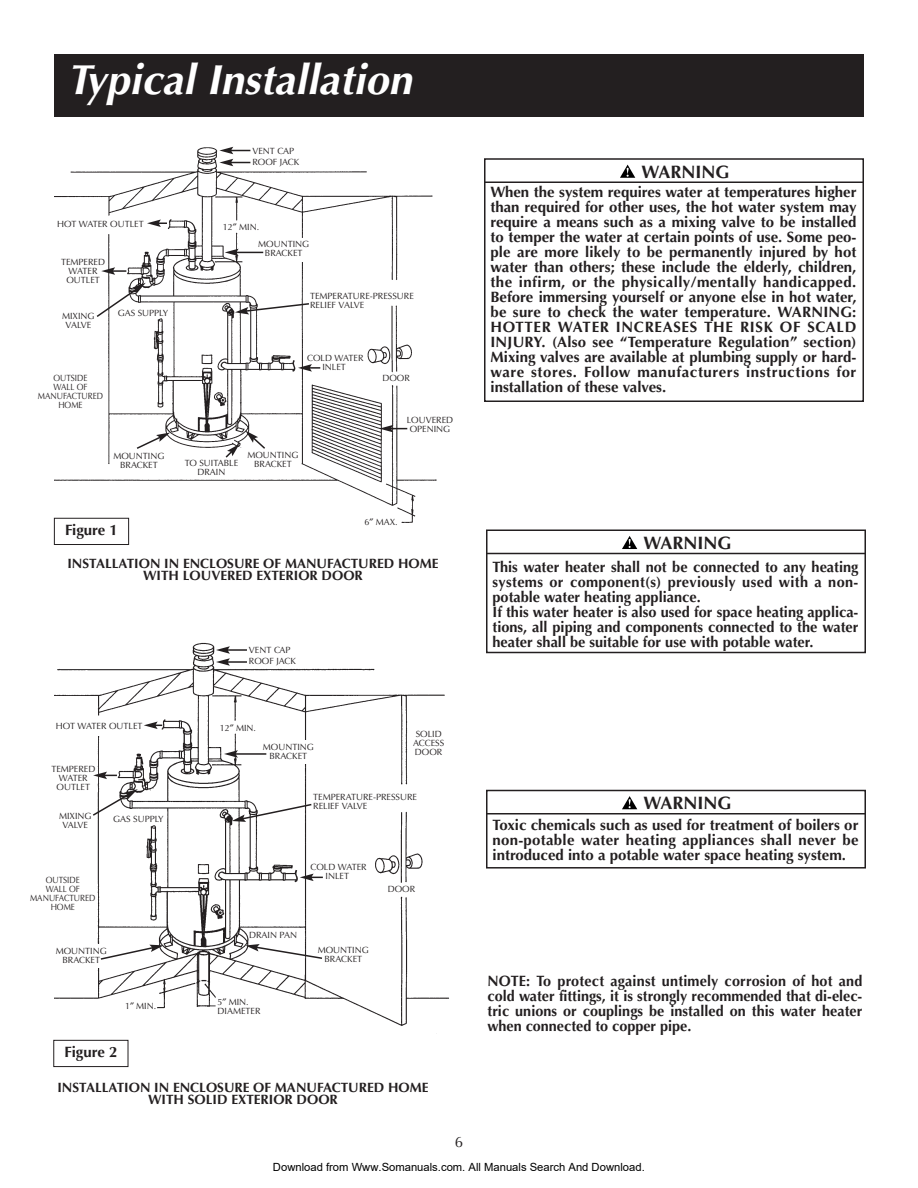
<style>
.page{position:relative;width:918px;height:1188px;background:#fff}
.page>*{position:absolute;margin:0;border:0;box-sizing:border-box;transform-origin:0 0}
.t1{font:italic 700 42px "Optima";color:#fff}
.t2{font:700 18px "Optima";color:#231f20}
.t3{font:700 15px/15px "Optima";color:#231f20;text-align:justify}
.t4{font:700 15px/15px "Optima";color:#231f20;text-align:justify;scale:.96 1}
.t5{font:15px "Optima";color:#231f20}
.t6{font:700 13.5px/12px "Optima";color:#231f20;text-align:center}
.t7{font:11.25px "Arial";color:#000}
.t8{font:9px/9px "Optima";color:#231f20;text-align:center}
.t9{font:9px/9px "Optima";color:#231f20;text-align:center;scale:.9 1}
</style>
<div class="page">
<div style="left:54px;top:54px;width:810px;height:62px;background:#231f20"></div>
<img style="left:54px;top:146px;width:383px;height:383px">
<img style="left:54px;top:642px;width:395px;height:392px">
<div style="left:55px;top:216px;width:91px;height:18px;background:#fff"></div>
<div style="left:256px;top:238px;width:55px;height:24px;background:#fff"></div>
<svg style="left:147px;top:219px;width:20px;height:8px"></svg>
<svg style="left:298px;top:364px;width:22px;height:8px"></svg>
<svg style="left:101px;top:267px;width:25px;height:8px"></svg>
<svg style="left:95px;top:283px;width:51px;height:36px"></svg>
<svg style="left:225px;top:249px;width:38px;height:7px"></svg>
<svg style="left:235px;top:302px;width:76px;height:12px"></svg>
<div style="left:54px;top:518px;width:75px;height:27px;background:#fff"></div>
<div style="left:54px;top:518px;width:75px;height:27px;border:1px solid #231f20"></div>
<div style="left:53px;top:1040px;width:75px;height:27px;border:1px solid #231f20"></div>
<div style="left:54px;top:718px;width:90px;height:18px;background:#fff"></div>
<div style="left:261px;top:740px;width:55px;height:24px;background:#fff"></div>
<div style="left:410px;top:726px;width:38px;height:34px;background:#fff"></div>
<svg style="left:144px;top:722px;width:18px;height:7px"></svg>
<svg style="left:300px;top:874px;width:23px;height:7px"></svg>
<svg style="left:93px;top:772px;width:24px;height:7px"></svg>
<svg style="left:91px;top:789px;width:47px;height:28px"></svg>
<hr style="left:227px;top:649px;width:20px;height:2px;background:#231f20">
<hr style="left:227px;top:661px;width:20px;height:2px;background:#231f20">
<svg style="left:216px;top:646px;width:14px;height:20px"></svg>
<hr style="left:235px;top:753px;width:31px;height:2px;background:#231f20">
<svg style="left:224px;top:750px;width:14px;height:8px"></svg>
<div style="left:316px;top:943px;width:55px;height:24px;background:#fff"></div>
<svg style="left:245px;top:944px;width:77px;height:16px"></svg>
<svg style="left:232px;top:803px;width:81px;height:19px"></svg>
<svg style="left:219px;top:147px;width:31px;height:19px"></svg>
<div style="left:54px;top:945px;width:55px;height:23px;background:#fff"></div>
<svg style="left:100px;top:945px;width:64px;height:16px"></svg>
<svg style="left:135px;top:432px;width:35px;height:18px"></svg>
<svg style="left:224px;top:431px;width:43px;height:28px"></svg>
<svg style="left:379px;top:425px;width:28px;height:7px"></svg>
<svg style="left:620px;top:165px;width:15px;height:13px"></svg>
<div style="left:484px;top:158px;width:380px;height:244px;border:2px solid #231f20"></div>
<hr style="left:485px;top:182px;width:379px;height:1px;background:#231f20">
<svg style="left:622px;top:536px;width:15px;height:13px"></svg>
<div style="left:486px;top:530px;width:380px;height:123px;border:2px solid #231f20"></div>
<hr style="left:487px;top:553px;width:379px;height:1px;background:#231f20">
<svg style="left:622px;top:796px;width:15px;height:13px"></svg>
<div style="left:486px;top:790px;width:380px;height:79px;border:2px solid #231f20"></div>
<hr style="left:487px;top:813px;width:379px;height:1px;background:#231f20">
<svg style="left:130px;top:1002px;width:4px;height:3px"></svg>
<svg style="left:233px;top:223px;width:4px;height:3px"></svg>
<svg style="left:230px;top:724px;width:4px;height:3px"></svg>
<h1 class="t1" style="left:67px;top:63px;width:346px">Typical Installation</h1>
<p class="t8" style="left:252px;top:146px;width:49px;line-height:11.2px;text-align:left">VENT CAP<br>ROOF JACK</p>
<p class="t8" style="left:57px;top:220px;width:88px">HOT WATER OUTLET</p>
<p class="t8" style="left:61px;top:258px;width:46px">TEMPERED<br>WATER<br>OUTLET</p>
<p class="t8" style="left:62px;top:312px;width:34px">MIXING<br>VALVE</p>
<p class="t8" style="left:118px;top:310px;width:52px">GAS SUPPLY</p>
<p class="t9" style="left:38px;top:375px;width:74px">OUTSIDE<br>WALL OF<br>MANUFACTURED<br>HOME</p>
<p class="t8" style="left:113px;top:453px;width:52px">MOUNTING<br>BRACKET</p>
<p class="t8" style="left:223px;top:224px;width:38px">12 MIN.</p>
<p class="t8" style="left:258px;top:241px;width:52px">MOUNTING<br>BRACKET</p>
<p class="t8" style="left:310px;top:292px;width:105px;text-align:left">TEMPERATURE-PRESSURE<br>RELIEF VALVE</p>
<p class="t8" style="left:307px;top:355px;width:58px">COLD WATER<br>INLET</p>
<p class="t8" style="left:185px;top:459px;width:55px">TO SUITABLE<br>DRAIN</p>
<p class="t8" style="left:247px;top:451px;width:52px">MOUNTING<br>BRACKET</p>
<p class="t8" style="left:382px;top:375px;width:29px">DOOR</p>
<p class="t8" style="left:407px;top:416px;width:48px">LOUVERED<br>OPENING</p>
<p class="t3" style="left:65px;top:524px;width:54px">Figure 1</p>
<p class="t8" style="left:365px;top:519px;width:35px">6 MAX.</p>
<p class="t6" style="left:67px;top:559px;width:373px">INSTALLATION IN ENCLOSURE OF MANUFACTURED HOME<br>WITH LOUVERED EXTERIOR DOOR</p>
<p class="t8" style="left:56px;top:723px;width:88px">HOT WATER OUTLET</p>
<p class="t8" style="left:51px;top:765px;width:46px">TEMPERED<br>WATER<br>OUTLET</p>
<p class="t8" style="left:59px;top:813px;width:34px">MIXING<br>VALVE</p>
<p class="t8" style="left:113px;top:815px;width:52px">GAS SUPPLY</p>
<p class="t9" style="left:30px;top:876px;width:74px">OUTSIDE<br>WALL OF<br>MANUFACTURED<br>HOME</p>
<p class="t8" style="left:56px;top:947px;width:52px">MOUNTING<br>BRACKET</p>
<p class="t8" style="left:125px;top:1002px;width:33px">1 MIN.</p>
<p class="t8" style="left:249px;top:645px;width:49px;line-height:11.2px;text-align:left">VENT CAP<br>ROOF JACK</p>
<p class="t8" style="left:220px;top:724px;width:38px">12 MIN.</p>
<p class="t8" style="left:263px;top:743px;width:52px">MOUNTING<br>BRACKET</p>
<p class="t8" style="left:413px;top:730px;width:33px;text-align:left">SOLID<br>ACCESS<br>DOOR</p>
<p class="t8" style="left:313px;top:793px;width:105px;text-align:left">TEMPERATURE-PRESSURE<br>RELIEF VALVE</p>
<p class="t8" style="left:310px;top:864px;width:58px">COLD WATER<br>INLET</p>
<p class="t8" style="left:249px;top:931px;width:50px">DRAIN PAN</p>
<p class="t8" style="left:218px;top:999px;width:45px;text-align:left">5 MIN.<br>DIAMETER</p>
<p class="t8" style="left:318px;top:946px;width:52px">MOUNTING<br>BRACKET</p>
<p class="t8" style="left:388px;top:885px;width:29px">DOOR</p>
<p class="t3" style="left:64px;top:1046px;width:54px">Figure 2</p>
<p class="t6" style="left:57px;top:1083px;width:373px">INSTALLATION IN ENCLOSURE OF MANUFACTURED HOME<br>WITH SOLID EXTERIOR DOOR</p>
<p class="t5" style="left:455px;top:1135px;width:10px">6</p>
<p class="t2" style="left:641px;top:164px;width:90px">WARNING</p>
<p class="t3" style="left:490px;top:186px;width:368px">When the system requires water at temperatures higher than required for other uses, the hot water system may require a means such as a mixing valve to be installed to temper the water at certain points of use. Some peo&shy;ple are more likely to be permanently injured by hot water than others; these include the elderly, children, the infirm, or the physically/mentally handicapped.<br>Before immersing yourself or anyone else in hot water, be sure to check the water temperature. WARNING:<br>HOTTER WATER INCREASES THE RISK OF SCALD INJURY. (Also see “Temperature Regulation” section)<br>Mixing valves are available at plumbing supply or hard&shy;ware stores. Follow manufacturers instructions for installation of these valves.</p>
<p class="t2" style="left:643px;top:535px;width:90px">WARNING</p>
<p class="t3" style="left:492px;top:560px;width:368px;text-align:left">This water heater shall not be connected to any heating systems or component(s) previously used with a non&shy;potable water heating appliance.<br>If this water heater is also used for space heating applica&shy;tions, all piping and components connected to the water heater shall be suitable for use with potable water.</p>
<p class="t2" style="left:643px;top:796px;width:90px">WARNING</p>
<p class="t3" style="left:492px;top:819px;width:368px">Toxic chemicals such as used for treatment of boilers or non-potable water heating appliances shall never be introduced into a potable water space heating system.</p>
<p class="t4" style="left:488px;top:975px;width:392px">NOTE: To protect against untimely corrosion of hot and cold water fittings, it is strongly recommended that di-elec&shy;tric unions or couplings be installed on this water heater when connected to copper pipe.</p>
<p class="t7" style="left:273px;top:1160px;width:373px">Download from Www.Somanuals.com. All Manuals Search And Download.</p>
</div>
